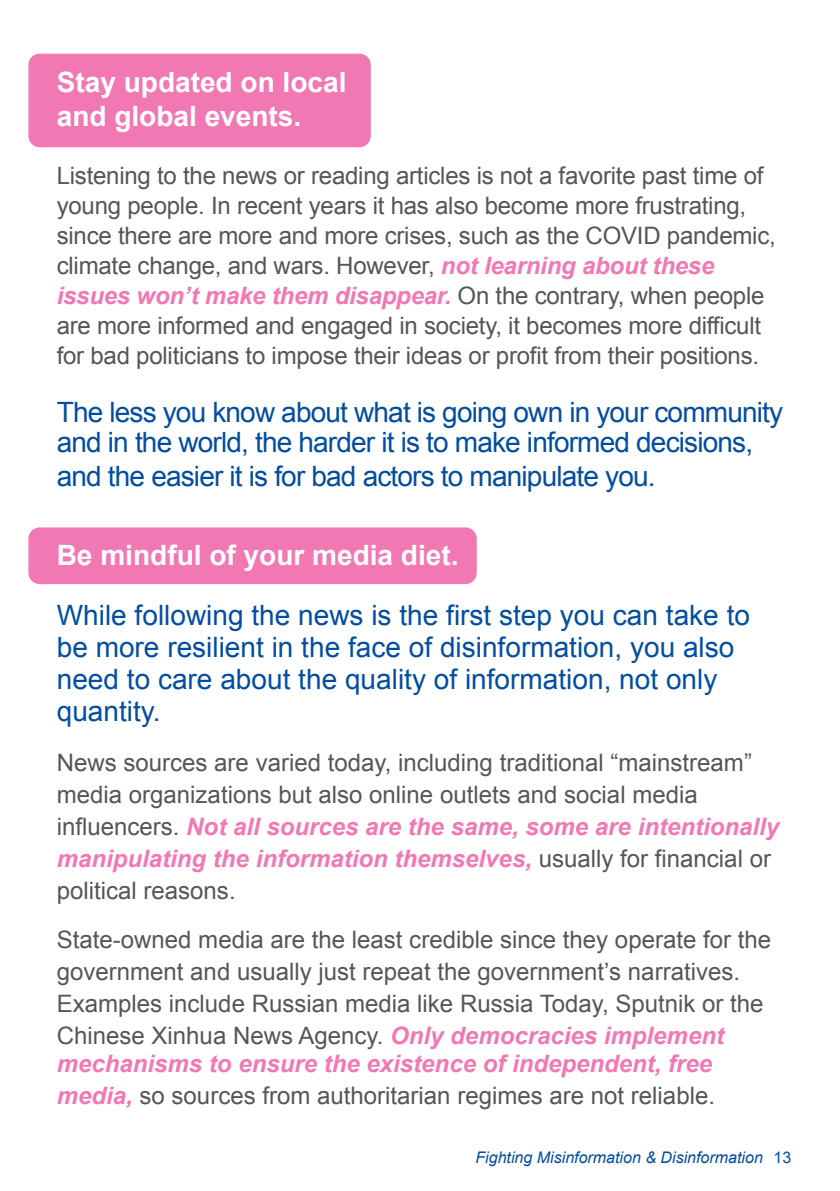
<style>
.page{position:relative;width:840px;height:1191px;background:#fff}
.page>*{position:absolute;margin:0;border:0;box-sizing:border-box;transform-origin:0 0}
.t1{font:28px/32px "Arial";color:#034da1}
.t2{font:28px/30px "Arial";letter-spacing:-.03em;color:#034da1}
.t3{font:700 28px/33.6px "Arial";color:#fff}
.t4{font:24px/32px "Arial";color:#565656}
.t5{font:italic 700 24px/32px "Arial";color:#f278b3}
.t6{font:italic 16px "Arial";color:#034da1}
.s1{font-weight:700;font-style:italic;color:#f278b3}
.s2{font-weight:400;font-style:normal;color:#565656}
.s3{font-style:normal}
</style>
<div class="page">
<div style="left:28px;top:54px;width:342px;height:93px;background:#f278b3;border-radius:11px"></div>
<div style="left:28px;top:527px;width:448px;height:57px;background:#f278b3;border-radius:11px"></div>
<p class="t3" style="left:57px;top:66px;width:291px">Stay updated on local and global events.</p>
<p class="t4" style="left:57px;top:161px;width:720px;line-height:30px">Listening to the news or reading articles is not a favorite past time of young people. In recent years it has also become more frustrating, since there are more and more crises, such as the COVID pandemic, climate change, and wars. However, <span class="s1">not learning about these issues won’t make them disappear.</span> On the contrary, when people are more informed and engaged in society, it becomes more difficult for bad politicians to impose their ideas or profit from their positions.</p>
<p class="t2" style="left:57px;top:398px;width:727px">The less you know about what is going own in your community and in the world, the harder it is to make informed decisions,</p>
<p class="t2" style="left:57px;top:461px;width:600px">and the easier it is for bad actors to manipulate you.</p>
<p class="t3" style="left:57px;top:539px;width:403px">Be mindful of your media diet.</p>
<p class="t1" style="left:57px;top:600px;width:694px">While following the news is the first step you can take to be more resilient in the face of disinformation, you also need to care about the quality of information, not only quantity.</p>
<p class="t4" style="left:57px;top:746px;width:723px">News sources are varied today, including traditional “mainstream” media organizations but also online outlets and social media influencers. <span class="s1">Not all sources are the same, some are intentionally manipulating the information themselves,</span> usually for financial or political reasons.</p>
<p class="t4" style="left:57px;top:923px;width:715px">State-owned media are the least credible since they operate for the government and usually just repeat the government’s narratives.<br>Examples include Russian media like Russia Today, Sputnik or the Chinese Xinhua News Agency. <span class="s1">Only democracies implement</span></p>
<p class="t5" style="left:57px;top:1048px;width:659px">mechanisms to ensure the existence of independent, free media, <span class="s2">so sources from authoritarian regimes are not reliable.</span></p>
<p class="t6" style="left:475px;top:1146px;width:317px">Fighting Misinformation &amp; Disinformation <span class="s3">13</span></p>
</div>
